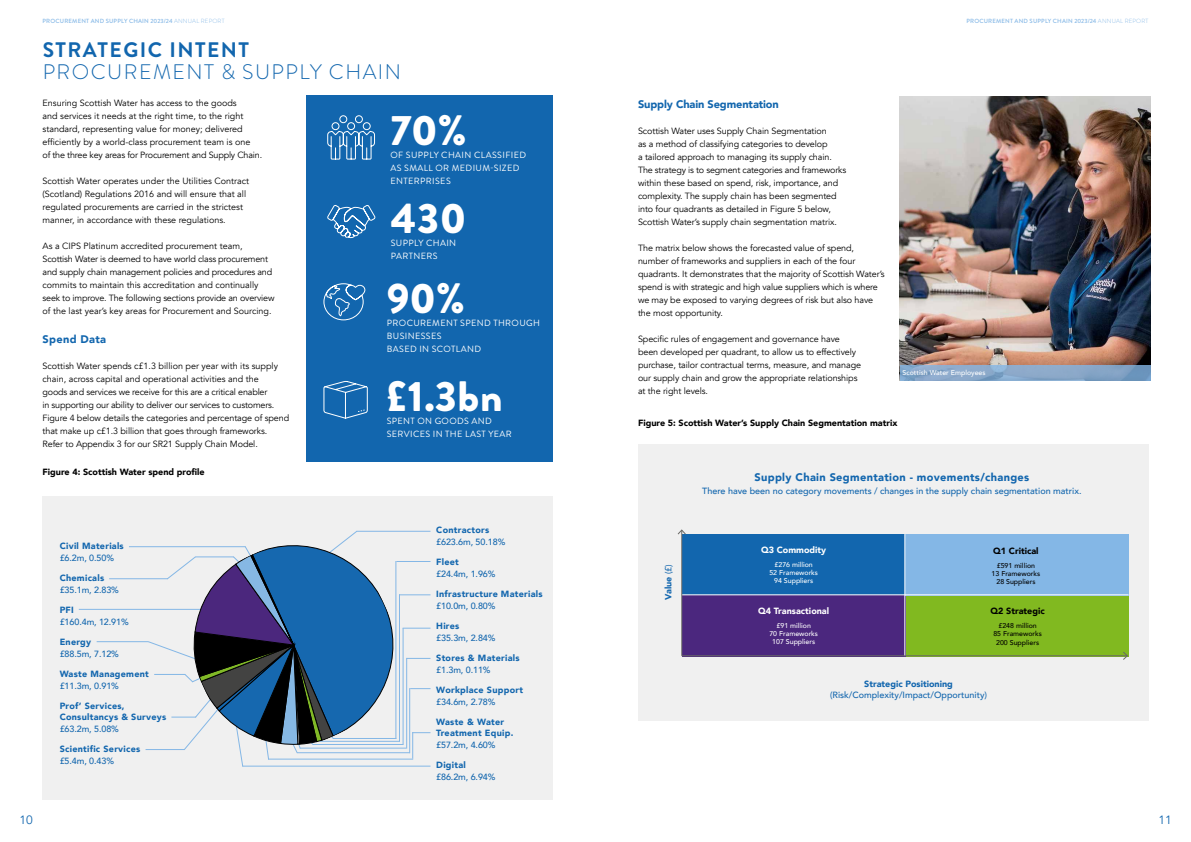
<style>
.page{position:relative;width:1191px;height:842px;background:#fff}
.page>*{position:absolute;margin:0;border:0;box-sizing:border-box;transform-origin:0 0}
.t1{font:900 42.5px "Brandon Grotesque";letter-spacing:.02em;color:#fff}
.t2{font:300 21px "Brandon Grotesque";letter-spacing:.07em;color:#1266ae}
.t3{font:700 21px "Brandon Grotesque";letter-spacing:.07em;color:#1266ae}
.t4{font:12px "Avenir";color:#1266ae}
.t5{font:900 11px "Avenir";letter-spacing:.03em;color:#1266ae}
.t6{font:900 11px "Avenir";letter-spacing:-.01em;color:#1266ae}
.t7{font:9px/13px "Avenir";letter-spacing:-.01em;color:#000}
.t8{font:500 9px "Avenir";color:#1266ae}
.t9{font:900 9px/10.8px "Avenir";letter-spacing:.03em;color:#1266ae}
.t10{font:9px/13px "Brandon Grotesque";letter-spacing:.04em;color:#fff}
.t11{font:900 9px "Avenir";color:#000}
.t12{font:900 9px "Avenir";color:#fff}
.t13{font:900 9px "Avenir";color:#1266ae}
.t14{font:500 7px/8.4px "Avenir";color:#fff;text-align:center}
.t15{font:500 7px/8.4px "Avenir";color:#000;text-align:center}
.t16{font:500 6px "Brandon Grotesque";letter-spacing:.03em;color:#84b7e6}
.s1{font-weight:300}
.s2{font-weight:500}
</style>
<div class="page">
<div style="left:43px;top:496px;width:510px;height:303px;background:#f0f0f0"></div>
<img style="left:899px;top:97px;width:251px;height:268px">
<svg style="left:899px;top:365px;width:251px;height:15px;background:#85a5c7"></svg>
<div style="left:638px;top:444px;width:510px;height:277px;background:#f0f0f0"></div>
<div style="left:682px;top:534px;width:223px;height:61px;background:#1266ae"></div>
<div style="left:905px;top:595px;width:223px;height:61px;background:#81b920"></div>
<div style="left:682px;top:595px;width:223px;height:61px;background:#4b277e"></div>
<div style="left:905px;top:534px;width:223px;height:61px;background:#84b7e6"></div>
<hr style="left:904px;top:534px;width:1px;height:122px;background:#fff">
<hr style="left:681px;top:594px;width:447px;height:1px;background:#fff">
<hr style="left:681px;top:530px;width:1px;height:126px;background:#6a6966">
<svg style="left:677px;top:529px;width:9px;height:6px"></svg>
<hr style="left:681px;top:655px;width:446px;height:1px;background:#6a6966">
<svg style="left:1122px;top:652px;width:6px;height:8px"></svg>
<hr style="left:129px;top:546px;width:116px;height:1px;background:#84b7e6">
<hr style="left:109px;top:578px;width:59px;height:1px;background:#84b7e6">
<hr style="left:79px;top:609px;width:122px;height:1px;background:#84b7e6">
<hr style="left:97px;top:641px;width:51px;height:1px;background:#84b7e6">
<hr style="left:146px;top:749px;width:39px;height:1px;background:#84b7e6">
<svg style="left:147px;top:530px;width:283px;height:237px"></svg>
<div style="left:306px;top:95px;width:247px;height:366px;background:#1266ae"></div>
<svg style="left:323px;top:283px;width:43px;height:38px"></svg>
<svg style="left:327px;top:115px;width:48px;height:45px"></svg>
<svg style="left:323px;top:381px;width:45px;height:38px"></svg>
<svg style="left:327px;top:205px;width:49px;height:34px"></svg>
<p class="t16" style="left:43px;top:17px;width:183px">PROCUREMENT AND SUPPLY CHAIN 2023/24 <span class="s1">ANNUAL REPORT</span></p>
<p class="t16" style="left:966px;top:17px;width:183px">PROCUREMENT AND SUPPLY CHAIN 2023/24 <span class="s1">ANNUAL REPORT</span></p>
<h2 class="t3" style="left:43px;top:35px;width:208px">STRATEGIC INTENT</h2>
<h2 class="t2" style="left:43px;top:58px;width:360px">PROCUREMENT &amp; SUPPLY CHAIN</h2>
<p class="t7" style="left:43px;top:96px;width:221px">Ensuring Scottish Water has access to the goods<br>and services it needs at the right time, to the right standard, representing value for money; delivered efficiently by a world-class procurement team is one<br>of the three key areas for Procurement and Supply Chain.</p>
<p class="t7" style="left:43px;top:174px;width:208px">Scottish Water operates under the Utilities Contract (Scotland) Regulations 2016 and will ensure that all regulated procurements are carried in the strictest manner, in accordance with these regulations.</p>
<p class="t7" style="left:43px;top:239px;width:233px">As a CIPS Platinum accredited procurement team, Scottish Water is deemed to have world class procurement and supply chain management policies and procedures and commits to maintain this accreditation and continually seek to improve. The following sections provide an overview of the last year’s key areas for Procurement and Sourcing.</p>
<p class="t5" style="left:43px;top:329px;width:65px">Spend Data</p>
<p class="t7" style="left:43px;top:359px;width:248px">Scottish Water spends c£1.3 billion per year with its supply chain, across capital and operational activities and the<br>goods and services we receive for this are a critical enabler<br>in supporting our ability to deliver our services to customers.<br>Figure 4 below details the categories and percentage of spend that make up c£1.3 billion that goes through frameworks.<br>Refer to Appendix 3 for our SR21 Supply Chain Model.</p>
<p class="t11" style="left:43px;top:464px;width:164px">Figure 4: Scottish Water spend profile</p>
<p class="t6" style="left:638px;top:94px;width:142px">Supply Chain Segmentation</p>
<p class="t7" style="left:638px;top:124px;width:210px">Scottish Water uses Supply Chain Segmentation<br>as a method of classifying categories to develop<br>a tailored approach to managing its supply chain.<br>The strategy is to segment categories and frameworks within these based on spend, risk, importance, and complexity. The supply chain has been segmented into four quadrants as detailed in Figure 5 below, Scottish Water’s supply chain segmentation matrix.</p>
<p class="t7" style="left:638px;top:241px;width:248px">The matrix below shows the forecasted value of spend, number of frameworks and suppliers in each of the four quadrants. It demonstrates that the majority of Scottish Water’s spend is with strategic and high value suppliers which is where we may be exposed to varying degrees of risk but also have the most opportunity.</p>
<p class="t7" style="left:638px;top:332px;width:224px">Specific rules of engagement and governance have been developed per quadrant, to allow us to effectively purchase, tailor contractual terms, measure, and manage our supply chain and grow the appropriate relationships at the right levels.</p>
<h1 class="t1" style="left:390px;top:100px;width:78px">70%</h1>
<p class="t10" style="left:390px;top:148px;width:137px">OF SUPPLY CHAIN CLASSIFIED<br>AS SMALL OR MEDIUM-SIZED<br>ENTERPRISES</p>
<h1 class="t1" style="left:391px;top:188px;width:77px">430</h1>
<p class="t10" style="left:391px;top:237px;width:67px">SUPPLY CHAIN<br>PARTNERS</p>
<h1 class="t1" style="left:387px;top:269px;width:79px">90%</h1>
<p class="t10" style="left:387px;top:317px;width:155px">PROCUREMENT SPEND THROUGH<br>BUSINESSES<br>BASED IN SCOTLAND</p>
<h1 class="t1" style="left:386px;top:366px;width:117px">£1.3bn</h1>
<p class="t10" style="left:387px;top:414px;width:127px">SPENT ON GOODS AND<br>SERVICES IN THE LAST YEAR</p>
<p class="t14" style="left:902px;top:368px;width:85px">Scottish Water Employees</p>
<p class="t11" style="left:638px;top:415px;width:261px">Figure 5: Scottish Water’s Supply Chain Segmentation matrix</p>
<p class="t5" style="left:754px;top:468px;width:276px">Supply Chain Segmentation - movements/changes</p>
<p class="t8" style="left:702px;top:483px;width:381px">There have been no category movements / changes in the supply chain segmentation matrix.</p>
<p class="t9" style="left:60px;top:540px;width:66px">Civil Materials</p>
<p class="t8" style="left:60px;top:550px;width:56px">£6.2m, 0.50%</p>
<p class="t9" style="left:60px;top:572px;width:46px">Chemicals</p>
<p class="t8" style="left:60px;top:582px;width:61px">£35.1m, 2.83%</p>
<p class="t9" style="left:60px;top:604px;width:16px">PFI</p>
<p class="t8" style="left:60px;top:614px;width:71px">£160.4m, 12.91%</p>
<p class="t9" style="left:60px;top:636px;width:33px">Energy</p>
<p class="t8" style="left:60px;top:646px;width:61px">£88.5m, 7.12%</p>
<p class="t9" style="left:60px;top:668px;width:91px">Waste Management</p>
<p class="t8" style="left:60px;top:678px;width:61px">£11.3m, 0.91%</p>
<p class="t9" style="left:60px;top:700px;width:108px">Prof’ Services,<br>Consultancys &amp; Surveys</p>
<p class="t8" style="left:60px;top:721px;width:61px">£63.2m, 5.08%</p>
<p class="t9" style="left:60px;top:743px;width:82px">Scientific Services</p>
<p class="t8" style="left:60px;top:753px;width:56px">£5.4m, 0.43%</p>
<p class="t9" style="left:436px;top:524px;width:55px">Contractors</p>
<p class="t8" style="left:436px;top:534px;width:71px">£623.6m, 50.18%</p>
<p class="t9" style="left:436px;top:556px;width:24px">Fleet</p>
<p class="t8" style="left:436px;top:566px;width:61px">£24.4m, 1.96%</p>
<p class="t9" style="left:436px;top:588px;width:108px">Infrastructure Materials</p>
<p class="t8" style="left:436px;top:598px;width:61px">£10.0m, 0.80%</p>
<p class="t9" style="left:436px;top:620px;width:25px">Hires</p>
<p class="t8" style="left:436px;top:630px;width:61px">£35.3m, 2.84%</p>
<p class="t9" style="left:436px;top:652px;width:85px">Stores &amp; Materials</p>
<p class="t8" style="left:436px;top:662px;width:56px">£1.3m, 0.11%</p>
<p class="t9" style="left:436px;top:684px;width:88px">Workplace Support</p>
<p class="t8" style="left:436px;top:694px;width:61px">£34.6m, 2.78%</p>
<p class="t9" style="left:436px;top:716px;width:79px">Waste &amp; Water<br>Treatment Equip.</p>
<p class="t8" style="left:436px;top:737px;width:61px">£57.2m, 4.60%</p>
<p class="t9" style="left:436px;top:759px;width:31px">Digital</p>
<p class="t8" style="left:436px;top:769px;width:61px">£86.2m, 6.94%</p>
<p class="t9" style="left:663px;top:600px;width:37px;rotate:-90deg">Value <span class="s2">(£)</span></p>
<p class="t12" style="left:761px;top:542px;width:67px">Q3 Commodity</p>
<p class="t14" style="left:769px;top:560px;width:50px">£276 million<br>52 Frameworks<br>94 Suppliers</p>
<p class="t12" style="left:758px;top:603px;width:72px">Q4 Transactional</p>
<p class="t14" style="left:769px;top:621px;width:50px">£91 million<br>70 Frameworks<br>107 Suppliers</p>
<p class="t11" style="left:993px;top:543px;width:47px">Q1 Critical</p>
<p class="t15" style="left:991px;top:561px;width:50px">£591 million<br>13 Frameworks<br>28 Suppliers</p>
<p class="t11" style="left:990px;top:603px;width:56px">Q2 Strategic</p>
<p class="t15" style="left:993px;top:621px;width:50px">£248 million<br>85 Frameworks<br>200 Suppliers</p>
<p class="t13" style="left:864px;top:676px;width:90px">Strategic Positioning</p>
<p class="t8" style="left:830px;top:687px;width:159px">(Risk/Complexity/Impact/Opportunity)</p>
<h3 class="t4" style="left:20px;top:813px;width:15px">10</h3>
<h3 class="t4" style="left:1158px;top:813px;width:15px">11</h3>
</div>
